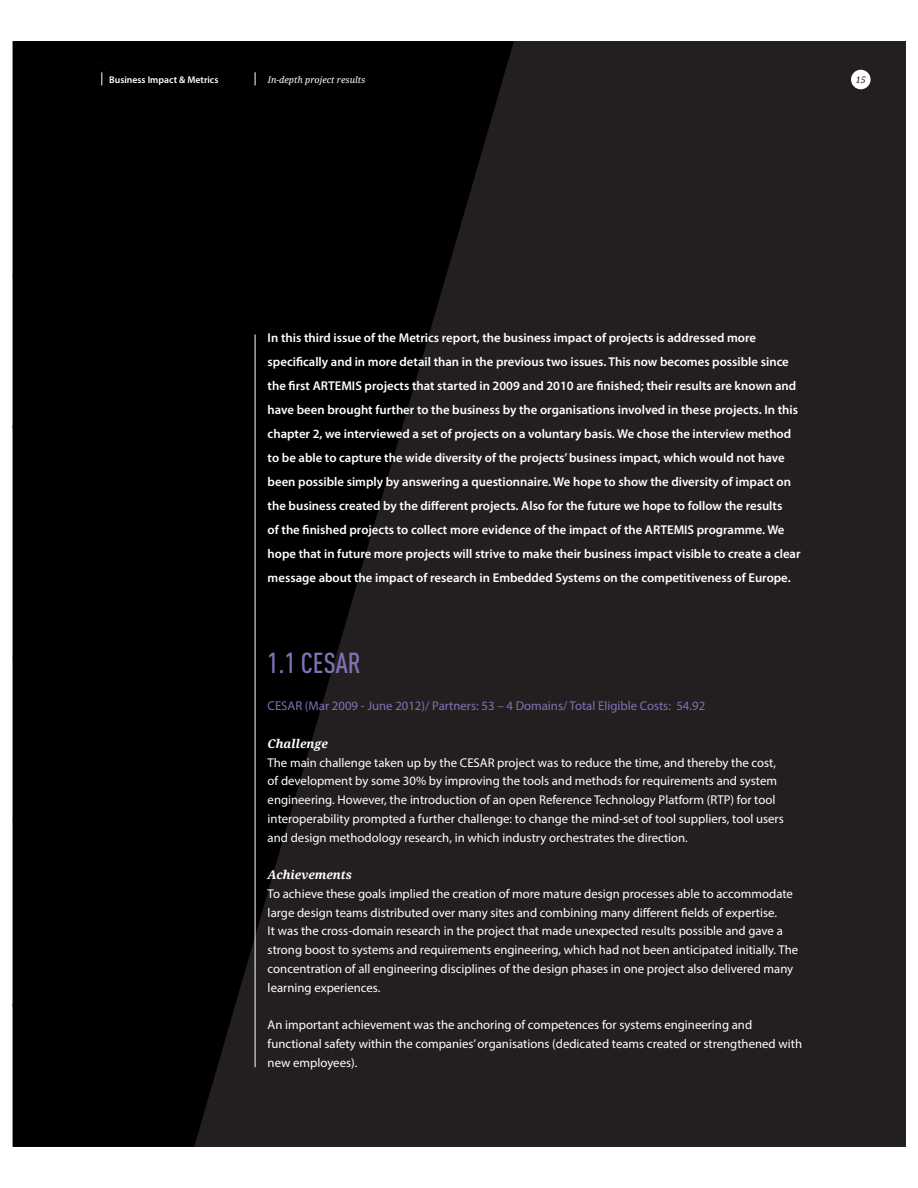
<style>
.page{position:relative;width:918px;height:1188px;background:#fff}
.page>*{position:absolute;margin:0;border:0;box-sizing:border-box;transform-origin:0 0}
.t1{font:500 28.5px "DIN Cond";color:#8072b4}
.t2{font:12.75px/18.8px "Myriad Pro";color:#fff}
.t3{font:600 12.75px/24px "Myriad Pro";color:#fff}
.t4{font:12.75px "Myriad Pro";color:#8072b4}
.t5{font:italic 700 12px "Droid Serif";color:#fff}
.t6{font:600 9.75px "Myriad Pro";color:#fff}
.t7{font:italic 9px "Droid Serif";color:#fff}
.t8{font:italic 9px "Droid Serif";color:#231f20}
</style>
<div class="page">
<div style="left:13px;top:41px;width:892px;height:1106px;background:#231f20"></div>
<div style="left:13px;top:41px;width:281px;height:542px;background:#000"></div>
<div style="left:13px;top:41px;width:113px;height:248px;background:#000"></div>
<div style="left:13px;top:276px;width:40px;height:153px;background:#000"></div>
<img style="left:13px;top:583px;width:328px;height:564px">
<div style="left:13px;top:654px;width:93px;height:181px;background:#000"></div>
<div style="left:13px;top:820px;width:49px;height:187px;background:#000"></div>
<svg style="left:255px;top:72px;width:1px;height:13px"></svg>
<svg style="left:102px;top:72px;width:1px;height:13px"></svg>
<div style="left:851px;top:70px;width:20px;height:19px;background:#fff;border-radius:50%"></div>
<hr style="left:255px;top:335px;width:1px;height:732px;background:#fff">
<p class="t6" style="left:109px;top:76px;width:111px">Business Impact &amp; Metrics</p>
<p class="t7" style="left:268px;top:75px;width:99px">In-depth project results</p>
<p class="t8" style="left:856px;top:75px;width:12px">15</p>
<p class="t3" style="left:268px;top:327px;width:534px">In this third issue of the Metrics report, the business impact of projects is addressed more specifically and in more detail than in the previous two issues. This now becomes possible since the first ARTEMIS projects that started in 2009 and 2010 are finished; their results are known and have been brought further to the business by the organisations involved in these projects. In this chapter 2, we interviewed a set of projects on a voluntary basis. We chose the interview method to be able to capture the wide diversity of the projects’ business impact, which would not have been possible simply by answering a questionnaire. We hope to show the diversity of impact on the business created by the different projects. Also for the future we hope to follow the results<br>of the finished projects to collect more evidence of the impact of the ARTEMIS programme. We hope that in future more projects will strive to make their business impact visible to create a clear message about the impact of research in Embedded Systems on the competitiveness of Europe.</p>
<h1 class="t1" style="left:268px;top:652px;width:95px">1.1 CESAR</h1>
<p class="t4" style="left:268px;top:701px;width:439px">CESAR (Mar 2009 - June 2012)/ Partners: 53 – 4 Domains/ Total Eligible Costs: 54.92</p>
<p class="t5" style="left:268px;top:737px;width:62px">Challenge</p>
<p class="t2" style="left:268px;top:754px;width:518px">The main challenge taken up by the CESAR project was to reduce the time, and thereby the cost, of development by some 30% by improving the tools and methods for requirements and system engineering. However, the introduction of an open Reference Technology Platform (RTP) for tool interoperability prompted a further challenge: to change the mind-set of tool suppliers, tool users and design methodology research, in which industry orchestrates the direction.</p>
<p class="t5" style="left:268px;top:868px;width:86px">Achievements</p>
<p class="t2" style="left:268px;top:885px;width:532px">To achieve these goals implied the creation of more mature design processes able to accommodate large design teams distributed over many sites and combining many different fields of expertise.<br>It was the cross-domain research in the project that made unexpected results possible and gave a strong boost to systems and requirements engineering, which had not been anticipated initially. The concentration of all engineering disciplines of the design phases in one project also delivered many learning experiences.</p>
<p class="t2" style="left:268px;top:1016px;width:536px">An important achievement was the anchoring of competences for systems engineering and functional safety within the companies’ organisations (dedicated teams created or strengthened with new employees).</p>
</div>
